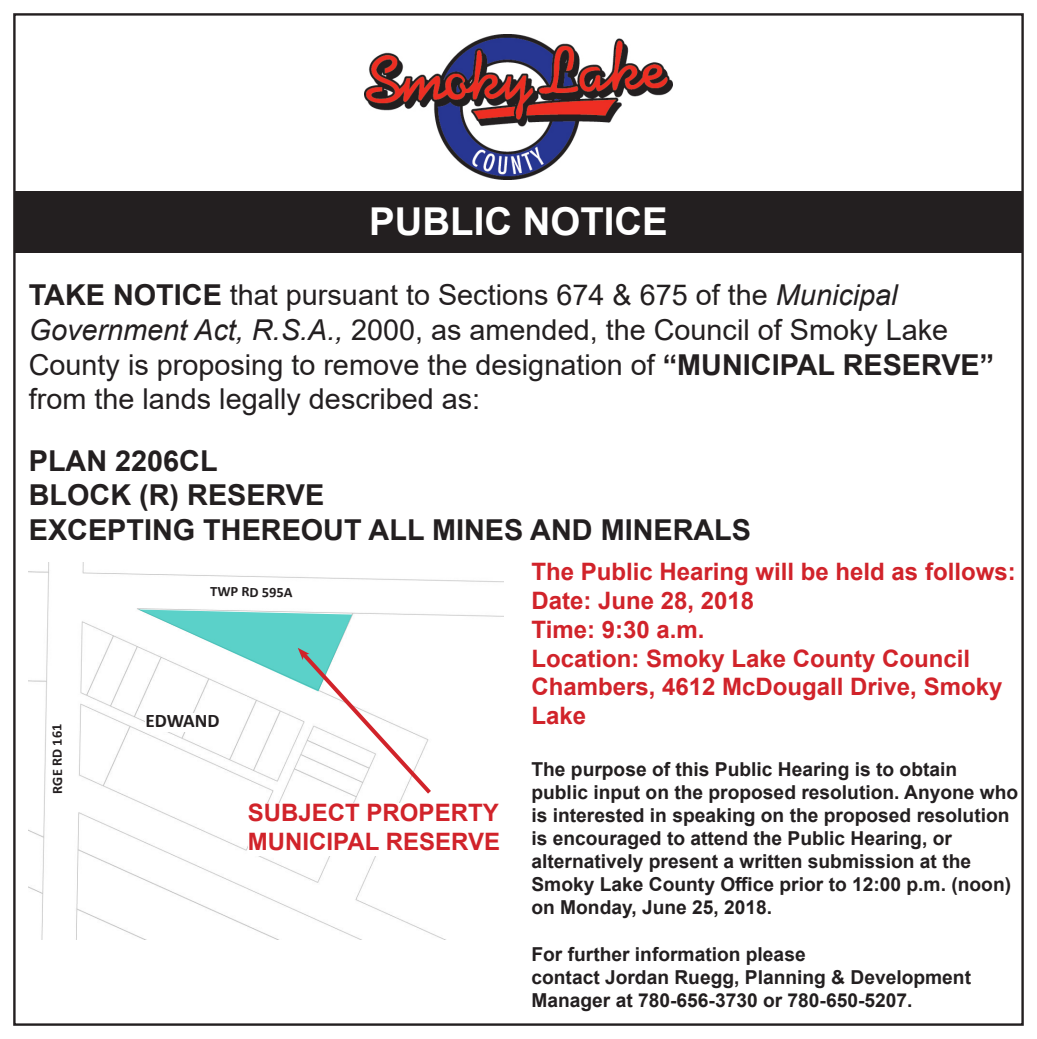
<style>
.page{position:relative;width:1037px;height:1039px;background:#fff}
.page>*{position:absolute;margin:0;border:0;box-sizing:border-box;transform-origin:0 0}
.t1{font:700 38.4px "Arial";color:#fff}
.t2{font:28.8px/34.6px "Arial";color:#231f20}
.t3{font:700 28.8px "Arial";color:#231f20}
.t4{font:700 24px/28.8px "Arial";color:#d1232a}
.t5{font:700 19.2px/23px "Arial";color:#231f20}
.t6{font:700 19.2px "Calibri";color:#231f20}
.t7{font:700 14.4px "Calibri";color:#231f20}
.s1{font-weight:700}
.s2{font-style:italic}
</style>
<div class="page">
<img style="left:364px;top:34px;width:308px;height:146px">
<div style="left:14px;top:191px;width:1008px;height:62px;background:#231f20"></div>
<img style="left:29px;top:562px;width:474px;height:377px">
<div style="left:248px;top:803px;width:255px;height:52px;background:#fff"></div>
<svg style="left:138px;top:585px;width:297px;height:213px"></svg>
<svg style="left:50px;top:683px;width:20px;height:110px"></svg>
<p class="t1" style="left:369px;top:194px;width:300px">PUBLIC NOTICE</p>
<p class="t2" style="left:29px;top:278px;width:870px"><span class="s1">TAKE NOTICE</span> that pursuant to Sections 674 &amp; 675 of the <span class="s2">Municipal</span></p>
<p class="t2" style="left:29px;top:312px;width:967px"><span class="s2">Government Act, R.S.A.,</span> 2000, as amended, the Council of Smoky Lake<br>County is proposing to remove the designation of <span class="s1">“MUNICIPAL RESERVE” </span>from the lands legally described as:</p>
<p class="t3" style="left:29px;top:440px;width:190px">PLAN 2206CL</p>
<p class="t3" style="left:29px;top:475px;width:297px">BLOCK (R) RESERVE</p>
<p class="t3" style="left:29px;top:509px;width:724px">EXCEPTING THEREOUT ALL MINES AND MINERALS</p>
<p class="t7" style="left:48px;top:794px;width:71px;rotate:-91deg">RGE RD 161</p>
<p class="t7" style="left:210px;top:581px;width:84px;rotate:1deg">TWP RD 595A</p>
<p class="t6" style="left:145px;top:707px;width:76px">EDWAND</p>
<p class="t4" style="left:248px;top:798px;width:252px">SUBJECT PROPERTY</p>
<p class="t4" style="left:248px;top:827px;width:254px">MUNICIPAL RESERVE</p>
<p class="t4" style="left:531px;top:557px;width:486px">The Public Hearing will be held as follows:</p>
<p class="t4" style="left:531px;top:586px;width:224px">Date: June 28, 2018</p>
<p class="t4" style="left:531px;top:615px;width:174px">Time: 9:30 a.m.</p>
<p class="t4" style="left:531px;top:644px;width:472px">Location: Smoky Lake County Council<br>Chambers, 4612 McDougall Drive, Smoky<br>Lake</p>
<p class="t5" style="left:531px;top:758px;width:427px">The purpose of this Public Hearing is to obtain</p>
<p class="t5" style="left:531px;top:781px;width:488px">public input on the proposed resolution. Anyone who is interested in speaking on the proposed resolution is encouraged to attend the Public Hearing, or</p>
<p class="t5" style="left:531px;top:850px;width:481px">alternatively present a written submission at the<br>Smoky Lake County Office prior to 12:00 p.m. (noon) on Monday, June 25, 2018.</p>
<p class="t5" style="left:531px;top:942px;width:276px">For further information please</p>
<p class="t5" style="left:531px;top:965px;width:441px">contact Jordan Ruegg, Planning &amp; Development</p>
<p class="t5" style="left:531px;top:988px;width:382px">Manager at 780-656-3730 or 780-650-5207.</p>
</div>
